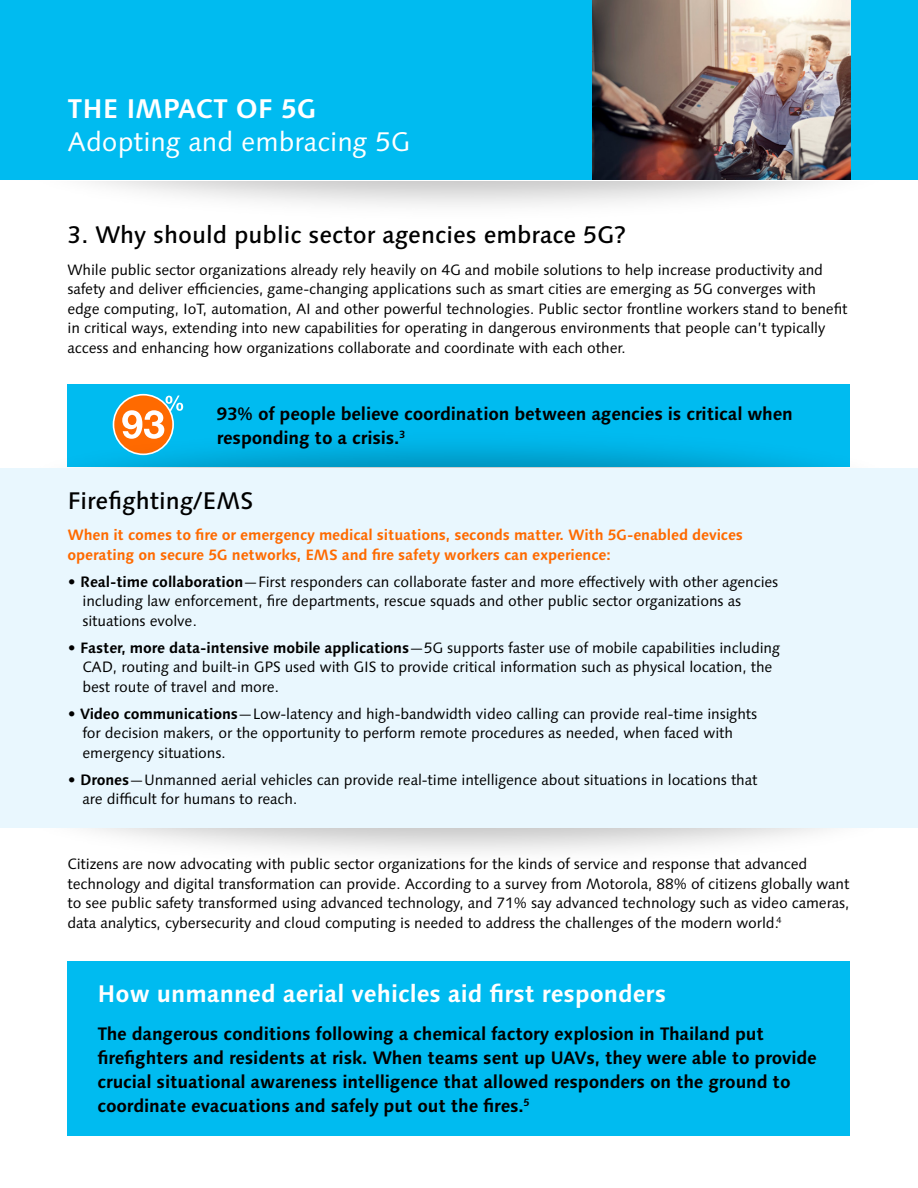
<style>
.page{position:relative;width:918px;height:1188px;background:#fff}
.page>*{position:absolute;margin:0;border:0;box-sizing:border-box;transform-origin:0 0}
.t1{font:27px "Syntax Next LT Pro";color:#fff}
.t2{font:700 27px "Syntax Next LT Pro";color:#fff}
.t3{font:500 24px "Syntax Next LT Pro";color:#000}
.t4{font:700 24px "Syntax Next LT Pro";color:#fff}
.t5{font:700 18px/24px "Syntax Next LT Pro";letter-spacing:-.01em;color:#000}
.t6{font:15px/19.5px "Syntax Next LT Pro";letter-spacing:-.01em;color:#000}
.t7{font:700 15px/19.5px "Syntax Next LT Pro";letter-spacing:-.01em;color:#ff6a00}
.s1{font-weight:700}
</style>
<div class="page">
<div style="left:68px;top:962px;width:782px;height:174px;background:#00bbf0"></div>
<div style="left:67px;top:384px;width:783px;height:83px;background:#00bbf0"></div>
<div style="left:0;top:0;width:918px;height:180px;background:#00bbf0"></div>
<img style="left:592px;top:0;width:258px;height:180px">
<div style="left:0;top:468px;width:917px;height:360px;background:#e9f7fe"></div>
<svg style="left:113px;top:395px;width:60px;height:59px"></svg>
<svg style="left:122px;top:396px;width:61px;height:25px"></svg>
<img style="left:95px;top:421px;width:728px;height:46px">
<h1 class="t2" style="left:68px;top:92px;width:251px">THE IMPACT OF 5G</h1>
<h1 class="t1" style="left:68px;top:124px;width:344px">Adopting and embracing 5G</h1>
<h2 class="t3" style="left:68px;top:220px;width:560px">3. Why should public sector agencies embrace 5G?</h2>
<p class="t6" style="left:68px;top:260px;width:782px">While public sector organizations already rely heavily on 4G and mobile solutions to help increase productivity and safety and deliver efficiencies, game-changing applications such as smart cities are emerging as 5G converges with edge computing, IoT, automation, AI and other powerful technologies. Public sector frontline workers stand to benefit in critical ways, extending into new capabilities for operating in dangerous environments that people can’t typically access and enhancing how organizations collaborate and coordinate with each other.</p>
<p class="t5" style="left:217px;top:402px;width:578px">93% of people believe coordination between agencies is critical when responding to a crisis.<sup>3</sup></p>
<h2 class="t3" style="left:68px;top:485px;width:188px">Firefighting/EMS</h2>
<p class="t7" style="left:67px;top:525px;width:677px">When it comes to fire or emergency medical situations, seconds matter. With 5G-enabled devices operating on secure 5G networks, EMS and fire safety workers can experience:</p>
<p class="t6" style="left:82px;top:572px;width:697px;text-indent:-15px"><span class="s1">• Real-time collaboration</span>—First responders can collaborate faster and more effectively with other agencies including law enforcement, fire departments, rescue squads and other public sector organizations as situations evolve.</p>
<p class="t6" style="left:82px;top:638px;width:699px;text-indent:-15px"><span class="s1">• Faster, more data-intensive mobile applications</span>—5G supports faster use of mobile capabilities including<br>CAD, routing and built-in GPS used with GIS to provide critical information such as physical location, the best route of travel and more.</p>
<p class="t6" style="left:82px;top:704px;width:676px;text-indent:-15px"><span class="s1">• Video communications</span>—Low-latency and high-bandwidth video calling can provide real-time insights for decision makers, or the opportunity to perform remote procedures as needed, when faced with emergency situations.</p>
<p class="t6" style="left:82px;top:770px;width:677px;text-indent:-15px"><span class="s1">• Drones</span>—Unmanned aerial vehicles can provide real-time intelligence about situations in locations that are difficult for humans to reach.</p>
<p class="t6" style="left:68px;top:854px;width:783px">Citizens are now advocating with public sector organizations for the kinds of service and response that advanced technology and digital transformation can provide. According to a survey from Motorola, 88% of citizens globally want to see public safety transformed using advanced technology, and 71% say advanced technology such as video cameras, data analytics, cybersecurity and cloud computing is needed to address the challenges of the modern world.<sup>4</sup></p>
<h2 class="t4" style="left:98px;top:979px;width:570px">How unmanned aerial vehicles aid first responders</h2>
<p class="t5" style="left:98px;top:1022px;width:721px">The dangerous conditions following a chemical factory explosion in Thailand put firefighters and residents at risk. When teams sent up UAVs, they were able to provide crucial situational awareness intelligence that allowed responders on the ground to coordinate evacuations and safely put out the fires.<sup>5</sup></p>
</div>
